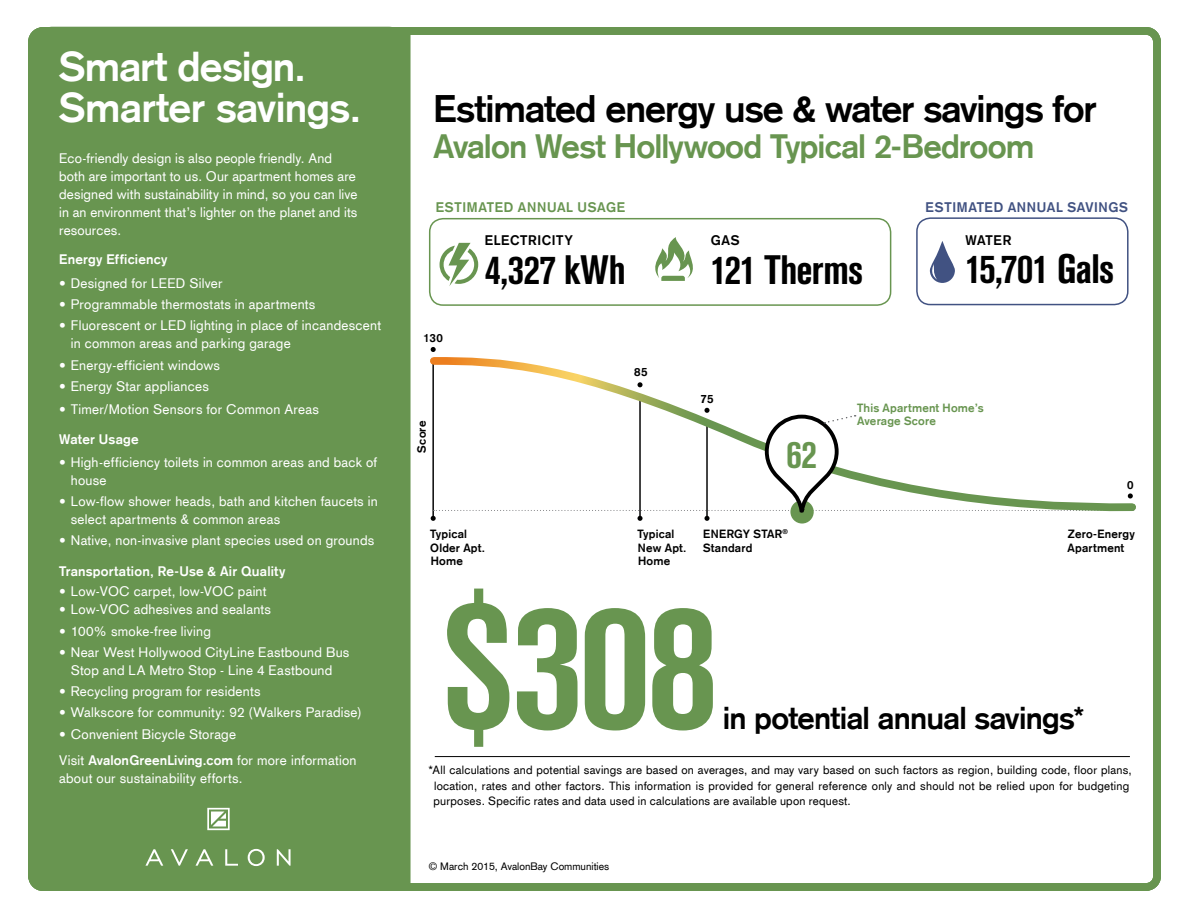
<style>
.page{position:relative;width:1188px;height:918px;background:#fff}
.page>*{position:absolute;margin:0;border:0;box-sizing:border-box;transform-origin:0 0}
.t1{font:700 condensed 179.25px "Akzidenz Grotesk BE";color:#689550}
.t2{font:700 condensed 40.8px "Akzidenz Grotesk BE";letter-spacing:-.015em;color:#000}
.t3{font:700 40.8px/40.8px "Akzidenz Grotesk";letter-spacing:-.015em;color:#fff}
.t4{font:700 condensed 38.85px "Akzidenz Grotesk BE";color:#689550}
.t5{font:700 37.5px "Akzidenz Grotesk";letter-spacing:-.025em;color:#000}
.t6{font:700 33px "Akzidenz Grotesk";letter-spacing:-.025em;color:#689550}
.t7{font:700 30.9px "Akzidenz Grotesk";letter-spacing:-.025em;color:#000}
.t8{font:700 13.65px "Akzidenz Grotesk";letter-spacing:.045em;color:#415282}
.t9{font:700 13.65px "Akzidenz Grotesk";letter-spacing:.05em;color:#689550}
.t10{font:700 13.65px "Akzidenz Grotesk";letter-spacing:.05em;color:#000}
.t11{font:13.5px/18px "Akzidenz Grotesk CE";letter-spacing:.015em;color:#fff}
.t12{font:700 13.5px "Akzidenz Grotesk";letter-spacing:.015em;color:#fff}
.t13{font:11.7px/15.6px "Akzidenz Grotesk CE";letter-spacing:.02em;color:#000}
.t14{font:700 11.7px/13.6px "Akzidenz Grotesk";letter-spacing:.02em;color:#000}
.t15{font:700 11.7px/13.6px "Akzidenz Grotesk";letter-spacing:.015em;color:#689550}
.t16{font:10.5px "Akzidenz Grotesk CE";color:#000}
.s1{font-family:"Akzidenz Grotesk";font-weight:700}
</style>
<div class="page">
<div style="left:28px;top:27px;width:1133px;height:864px;border:8px solid #689550;border-radius:12px"></div>
<svg style="left:431px;top:347px;width:5px;height:5px"></svg>
<div style="left:35px;top:34px;width:376px;height:850px;background:#689550;border:2px solid #689550"></div>
<hr style="left:435px;top:756px;width:695px;height:1px;background:#000">
<svg style="left:430px;top:357px;width:706px;height:163px"></svg>
<svg style="left:790px;top:500px;width:24px;height:24px"></svg>
<svg style="left:431px;top:408px;width:702px;height:113px"></svg>
<svg style="left:440px;top:243px;width:38px;height:43px"></svg>
<div style="left:916px;top:217px;width:213px;height:88px;border:2px solid #415282;border-radius:14px"></div>
<div style="left:429px;top:218px;width:462px;height:88px;border:2px solid #689550;border-radius:14px"></div>
<svg style="left:929px;top:241px;width:26px;height:42px"></svg>
<svg style="left:655px;top:237px;width:38px;height:44px"></svg>
<div style="left:34px;top:27px;width:372px;height:814px;background:#689550;border-radius:18px"></div>
<svg style="left:207px;top:808px;width:23px;height:22px"></svg>
<svg style="left:145px;top:849px;width:18px;height:17px"></svg>
<svg style="left:171px;top:849px;width:17px;height:17px"></svg>
<svg style="left:196px;top:849px;width:17px;height:17px"></svg>
<svg style="left:225px;top:849px;width:13px;height:17px"></svg>
<svg style="left:248px;top:849px;width:17px;height:17px"></svg>
<svg style="left:277px;top:849px;width:14px;height:17px"></svg>
<h2 class="t3" style="left:59px;top:46px;width:303px">Smart design.<br>Smarter savings.</h2>
<p class="t11" style="left:59px;top:149px;width:300px">Eco-friendly design is also people friendly. And both are important to us. Our apartment homes are designed with sustainability in mind, so you can live in an environment that’s lighter on the planet and its resources.</p>
<p class="t12" style="left:59px;top:252px;width:110px">Energy Efficiency</p>
<p class="t11" style="left:59px;top:274px;width:165px"><span class="s1">•</span> Designed for LEED Silver</p>
<p class="t11" style="left:59px;top:295px;width:258px"><span class="s1">•</span> Programmable thermostats in apartments</p>
<p class="t11" style="left:71px;top:316px;width:312px;text-indent:-12px"><span class="s1">•</span> Fluorescent or LED lighting in place of incandescent in common areas and parking garage</p>
<p class="t11" style="left:59px;top:356px;width:162px"><span class="s1">•</span> Energy-efficient windows</p>
<p class="t11" style="left:59px;top:377px;width:151px"><span class="s1">•</span> Energy Star appliances</p>
<p class="t11" style="left:59px;top:400px;width:261px"><span class="s1">•</span> Timer/Motion Sensors for Common Areas</p>
<p class="t12" style="left:59px;top:431px;width:81px">Water Usage</p>
<p class="t11" style="left:71px;top:453px;width:308px;text-indent:-12px"><span class="s1">•</span> High-efficiency toilets in common areas and back of house</p>
<p class="t11" style="left:71px;top:492px;width:308px;text-indent:-12px"><span class="s1">•</span> Low-flow shower heads, bath and kitchen faucets in select apartments &amp; common areas</p>
<p class="t11" style="left:59px;top:532px;width:317px"><span class="s1">•</span> Native, non-invasive plant species used on grounds</p>
<p class="t12" style="left:59px;top:563px;width:228px">Transportation, Re-Use &amp; Air Quality</p>
<p class="t11" style="left:59px;top:582px;width:209px"><span class="s1">•</span> Low-VOC carpet, low-VOC paint</p>
<p class="t11" style="left:59px;top:600px;width:213px"><span class="s1">•</span> Low-VOC adhesives and sealants</p>
<p class="t11" style="left:59px;top:622px;width:153px"><span class="s1">•</span> 100% smoke-free living</p>
<p class="t11" style="left:59px;top:643px;width:292px;text-align:center"><span class="s1">•</span> Near West Hollywood CityLine Eastbound Bus<br>Stop and LA Metro Stop - Line 4 Eastbound</p>
<p class="t11" style="left:59px;top:682px;width:203px"><span class="s1">•</span> Recycling program for residents</p>
<p class="t11" style="left:59px;top:703px;width:304px"><span class="s1">•</span> Walkscore for community: 92 (Walkers Paradise)</p>
<p class="t11" style="left:59px;top:720px;width:299px;line-height:26.7px"><span class="s1">•</span> Convenient Bicycle Storage<br>Visit <span class="s1">AvalonGreenLiving.com</span> for more information</p>
<p class="t11" style="left:59px;top:769px;width:185px">about our sustainability efforts.</p>
<h3 class="t5" style="left:434px;top:86px;width:665px">Estimated energy use &amp; water savings for</h3>
<h3 class="t6" style="left:434px;top:127px;width:603px">Avalon West Hollywood Typical 2-Bedroom</h3>
<p class="t9" style="left:436px;top:199px;width:191px">ESTIMATED ANNUAL USAGE</p>
<p class="t8" style="left:926px;top:199px;width:204px">ESTIMATED ANNUAL SAVINGS</p>
<p class="t10" style="left:966px;top:232px;width:47px">WATER</p>
<h2 class="t2" style="left:966px;top:246px;width:150px">15,701 Gals</h2>
<p class="t10" style="left:485px;top:232px;width:90px">ELECTRICITY</p>
<p class="t10" style="left:711px;top:232px;width:30px">GAS</p>
<h2 class="t2" style="left:485px;top:247px;width:143px">4,327 kWh</h2>
<h2 class="t2" style="left:711px;top:247px;width:154px">121 Therms</h2>
<p class="t14" style="left:423px;top:331px;width:21px">130</p>
<p class="t14" style="left:415px;top:453px;width:33px;rotate:-90deg">Score</p>
<p class="t14" style="left:634px;top:365px;width:15px">85</p>
<p class="t14" style="left:700px;top:392px;width:15px">75</p>
<h3 class="t4" style="left:786px;top:432px;width:32px">62</h3>
<p class="t15" style="left:857px;top:401px;width:128px">This Apartment Home’s<br>Average Score</p>
<p class="t14" style="left:1127px;top:478px;width:8px">0</p>
<p class="t14" style="left:703px;top:527px;width:86px">ENERGY STAR<sup>®<br></sup>Standard</p>
<p class="t14" style="left:430px;top:527px;width:56px">Typical<br>Older Apt.<br>Home</p>
<p class="t14" style="left:1068px;top:527px;width:69px">Zero-Energy<br>Apartment</p>
<p class="t14" style="left:637px;top:527px;width:51px">Typical<br>New Apt.<br>Home</p>
<h1 class="t1" style="left:440px;top:564px;width:280px">$308</h1>
<h3 class="t7" style="left:723px;top:700px;width:363px">in potential annual savings*</h3>
<p class="t13" style="left:434px;top:762px;width:700px;text-indent:-5px">*All calculations and potential savings are based on averages, and may vary based on such factors as region, building code, floor plans, location, rates and other factors. This information is provided for general reference only and should not be relied upon for budgeting purposes. Specific rates and data used in calculations are available upon request.</p>
<p class="t16" style="left:429px;top:860px;width:182px">© March 2015, AvalonBay Communities</p>
</div>
